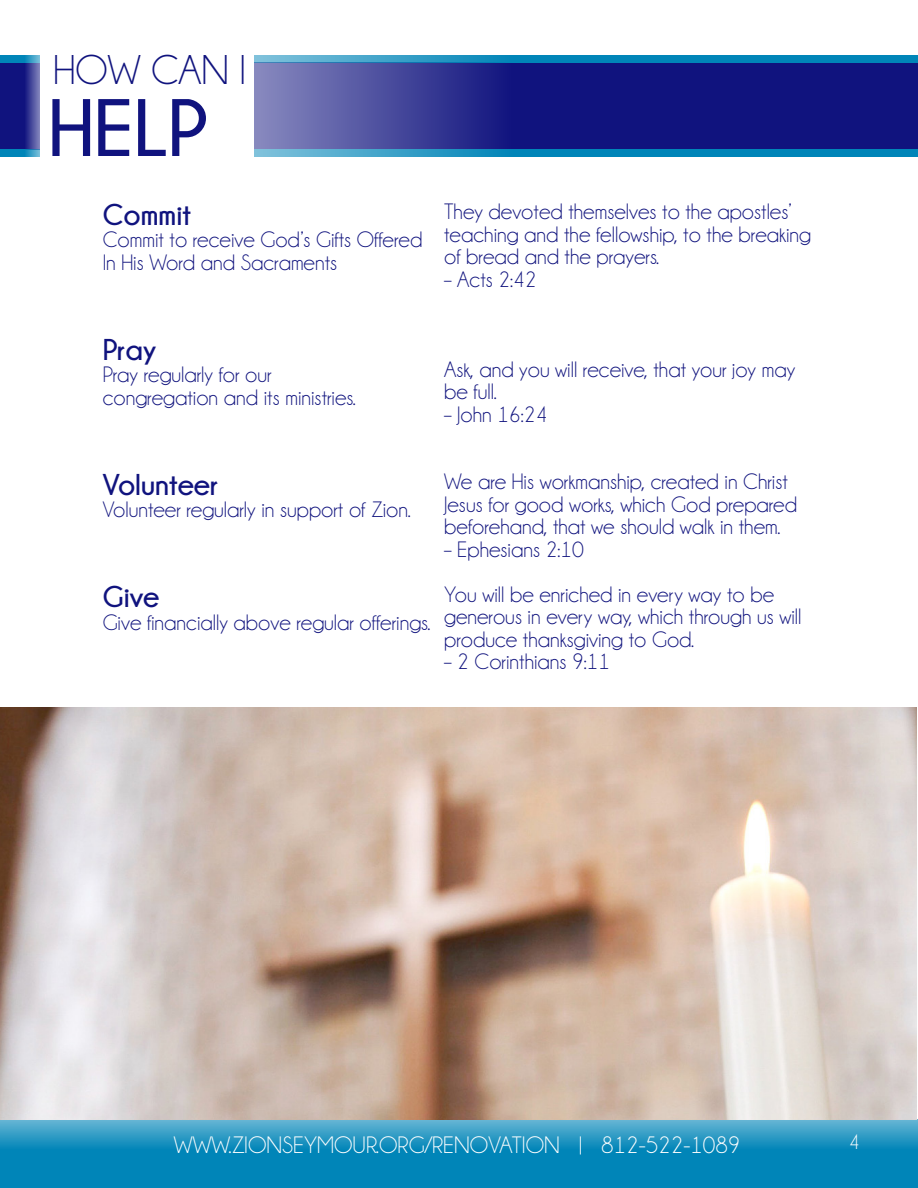
<style>
.page{position:relative;width:918px;height:1188px;background:#fff}
.page>*{position:absolute;margin:0;border:0;box-sizing:border-box;transform-origin:0 0}
.t1{font:700 81px "Champagne&Limousines";color:#10137e}
.t2{font:42px "Champagne&Limousines";color:#10137e}
.t3{font:700 30px "Champagne&Limousines";color:#10137e}
.t4{font:24px "Champagne&Limousines";color:#fff}
.t5{font:22.5px/22.5px "Champagne&Limousines";color:#10137e}
.t6{font:21px "Champagne&Limousines";color:#fff}
</style>
<div class="page">
<svg style="left:0;top:1119px;width:917px;height:69px;background:#1990bd"></svg>
<svg style="left:255px;top:63px;width:663px;height:86px;background:#272a8a"></svg>
<svg style="left:255px;top:149px;width:663px;height:7px;background:#1990be"></svg>
<svg style="left:255px;top:56px;width:663px;height:7px;background:#178ebd"></svg>
<svg style="left:0;top:63px;width:40px;height:86px;background:#26298a"></svg>
<svg style="left:0;top:56px;width:40px;height:7px"></svg>
<svg style="left:0;top:149px;width:40px;height:7px"></svg>
<img style="left:0;top:708px;width:917px;height:411px">
<p class="t2" style="left:53px;top:49px;width:194px">HOW CAN I</p>
<p class="t1" style="left:49px;top:83px;width:161px">HELP</p>
<p class="t3" style="left:103px;top:198px;width:90px">Commit</p>
<p class="t5" style="left:103px;top:229px;width:321px">Commit to receive God’s Gifts Offered<br>In His Word and Sacraments</p>
<p class="t5" style="left:444px;top:201px;width:368px">They devoted themselves to the apostles’ teaching and the fellowship, to the breaking of bread and the prayers.</p>
<p class="t5" style="left:444px;top:268px;width:94px">– Acts 2:42</p>
<p class="t3" style="left:103px;top:333px;width:55px">Pray</p>
<p class="t5" style="left:103px;top:364px;width:255px">Pray regularly for our congregation and its ministries.</p>
<p class="t5" style="left:444px;top:358px;width:353px">Ask, and you will receive, that your joy may be full.</p>
<p class="t5" style="left:444px;top:403px;width:105px">– John 16:24</p>
<p class="t3" style="left:103px;top:468px;width:117px">Volunteer</p>
<p class="t5" style="left:103px;top:499px;width:310px">Volunteer regularly in support of Zion.</p>
<p class="t3" style="left:103px;top:580px;width:58px">Give</p>
<p class="t5" style="left:103px;top:611px;width:329px">Give financially above regular offerings.</p>
<p class="t5" style="left:444px;top:471px;width:354px">We are His workmanship, created in Christ<br>Jesus for good works, which God prepared beforehand, that we should walk in them.</p>
<p class="t5" style="left:444px;top:538px;width:141px">– Ephesians 2:10</p>
<p class="t5" style="left:444px;top:583px;width:359px">You will be enriched in every way to be generous in every way, which through us will produce thanksgiving to God.</p>
<p class="t5" style="left:444px;top:651px;width:168px">– 2 Corinthians 9:11</p>
<p class="t4" style="left:174px;top:1133px;width:568px">WWW.ZIONSEYMOUR.ORG/RENOVATION | 812-522-1089</p>
<p class="t6" style="left:849px;top:1132px;width:12px">4</p>
</div>
